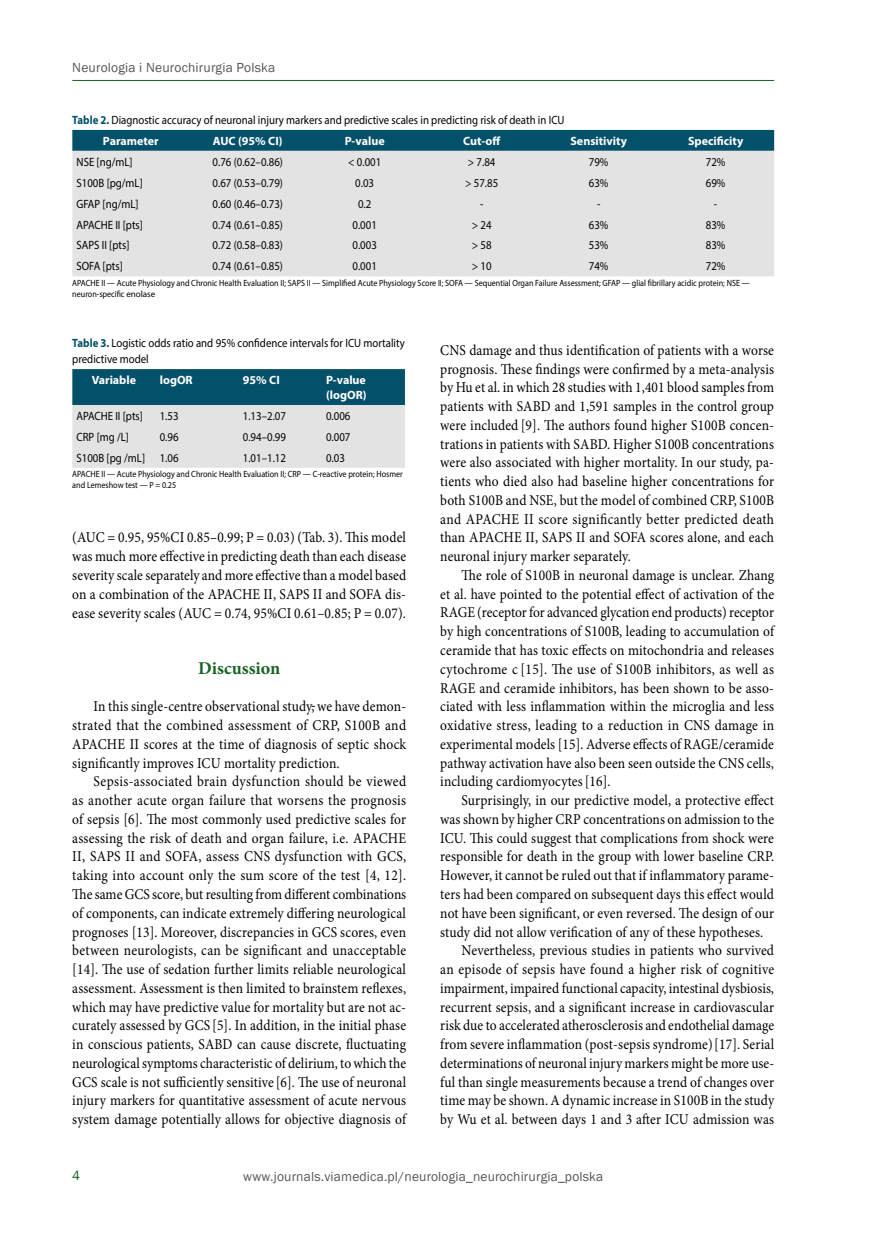
<style>
.page{position:relative;width:872px;height:1234px;background:#fff}
.page>*{position:absolute;margin:0;border:0;box-sizing:border-box;transform-origin:0 0}
.t1{font:700 18px "Minion Pro";color:#176222}
.t2{font:15px/18.8px "Minion Pro";letter-spacing:.01em;color:#000;text-align:justify;scale:.9 1}
.t3{font:13.5px "Franklin Gothic";letter-spacing:.015em;color:#575756}
.t4{font:13.5px "Franklin Gothic";color:#176222}
.t5{font:12px/21px "Myriad Pro";color:#000;scale:.9 1}
.t6{font:700 12px/15px "Myriad Pro";color:#fff}
.t7{font:9px/10.9px "Myriad Pro";color:#000;scale:.9 1}
.s1{font-weight:700;color:#03506b}
.s2{font-weight:700;color:#fff}
</style>
<div class="page">
<hr style="left:72px;top:80px;width:702px;height:1px;background:#176222">
<div style="left:72px;top:130px;width:702px;height:21px;background:#03506b"></div>
<div style="left:72px;top:151px;width:702px;height:125px;background:#e3e3e3"></div>
<svg style="left:72px;top:369px;width:333px;height:98px;background:#91adb7"></svg>
<p class="t3" style="left:72px;top:59px;width:204px">Neurologia i Neurochirurgia Polska</p>
<p class="t5" style="left:103px;top:109px;width:514px;text-indent:-31px"><span class="s1">Table 2.</span> Diagnostic accuracy of neuronal injury markers and predictive scales in predicting risk of death in ICU<br><span class="s2">Parameter</span></p>
<p class="t6" style="left:213px;top:133px;width:71px">AUC (95% CI)</p>
<p class="t6" style="left:345px;top:133px;width:41px">P-value</p>
<p class="t6" style="left:463px;top:133px;width:39px">Cut-off</p>
<p class="t6" style="left:570px;top:133px;width:58px">Sensitivity</p>
<p class="t6" style="left:688px;top:133px;width:57px">Specificity</p>
<p class="t5" style="left:77px;top:151px;width:64px">NSE [ng/mL]</p>
<p class="t5" style="left:212px;top:151px;width:80px">0.76 (0.62–0.86)</p>
<p class="t5" style="left:348px;top:151px;width:38px">&lt; 0.001</p>
<p class="t5" style="left:468px;top:151px;width:32px">&gt; 7.84</p>
<p class="t5" style="left:589px;top:151px;width:23px">79%</p>
<p class="t5" style="left:706px;top:151px;width:23px">72%</p>
<p class="t5" style="left:77px;top:172px;width:75px">S100B [pg/mL]</p>
<p class="t5" style="left:212px;top:172px;width:80px">0.67 (0.53–0.79)</p>
<p class="t5" style="left:355px;top:172px;width:22px">0.03</p>
<p class="t5" style="left:465px;top:172px;width:38px">&gt; 57.85</p>
<p class="t5" style="left:589px;top:172px;width:23px">63%</p>
<p class="t5" style="left:706px;top:172px;width:23px">69%</p>
<p class="t5" style="left:77px;top:193px;width:70px">GFAP [ng/mL]</p>
<p class="t5" style="left:212px;top:193px;width:80px">0.60 (0.46–0.73)</p>
<p class="t5" style="left:358px;top:193px;width:16px">0.2</p>
<p class="t5" style="left:480px;top:193px;width:5px">-</p>
<p class="t5" style="left:597px;top:193px;width:5px">-</p>
<p class="t5" style="left:714px;top:193px;width:5px">-</p>
<p class="t5" style="left:77px;top:214px;width:75px">APACHE II [pts]</p>
<p class="t5" style="left:212px;top:214px;width:80px">0.74 (0.61–0.85)</p>
<p class="t5" style="left:352px;top:214px;width:29px">0.001</p>
<p class="t5" style="left:472px;top:214px;width:24px">&gt; 24</p>
<p class="t5" style="left:589px;top:214px;width:23px">63%</p>
<p class="t5" style="left:706px;top:214px;width:23px">83%</p>
<p class="t5" style="left:77px;top:235px;width:60px">SAPS II [pts]</p>
<p class="t5" style="left:212px;top:235px;width:80px">0.72 (0.58–0.83)</p>
<p class="t5" style="left:352px;top:235px;width:29px">0.003</p>
<p class="t5" style="left:472px;top:235px;width:24px">&gt; 58</p>
<p class="t5" style="left:589px;top:235px;width:23px">53%</p>
<p class="t5" style="left:706px;top:235px;width:23px">83%</p>
<p class="t5" style="left:76px;top:255px;width:53px">SOFA [pts]</p>
<p class="t5" style="left:212px;top:255px;width:80px">0.74 (0.61–0.85)</p>
<p class="t5" style="left:352px;top:255px;width:29px">0.001</p>
<p class="t5" style="left:472px;top:255px;width:24px">&gt; 10</p>
<p class="t5" style="left:589px;top:255px;width:23px">74%</p>
<p class="t5" style="left:706px;top:255px;width:23px">72%</p>
<p class="t7" style="left:72px;top:277px;width:754px">APACHE II — Acute Physiology and Chronic Health Evaluation II; SAPS II — Simplified Acute Physiology Score II; SOFA — Sequential Organ Failure Assessment; GFAP — glial fibrillary acidic protein; NSE — neuron-specific enolase</p>
<p class="t5" style="left:72px;top:334px;width:371px;line-height:16.5px"><span class="s1">Table 3.</span> Logistic odds ratio and 95% confidence intervals for ICU mortality predictive model</p>
<p class="t6" style="left:92px;top:372px;width:46px">Variable</p>
<p class="t6" style="left:160px;top:372px;width:35px">logOR</p>
<p class="t6" style="left:243px;top:372px;width:38px">95% CI</p>
<p class="t6" style="left:326px;top:372px;width:42px">P-value (logOR)</p>
<p class="t5" style="left:77px;top:405px;width:75px">APACHE II [pts]</p>
<p class="t5" style="left:160px;top:405px;width:22px">1.53</p>
<p class="t5" style="left:243px;top:405px;width:49px">1.13–2.07</p>
<p class="t5" style="left:326px;top:405px;width:29px">0.006</p>
<p class="t5" style="left:77px;top:426px;width:60px">CRP [mg /L]</p>
<p class="t5" style="left:160px;top:426px;width:22px">0.96</p>
<p class="t5" style="left:243px;top:426px;width:49px">0.94–0.99</p>
<p class="t5" style="left:326px;top:426px;width:29px">0.007</p>
<p class="t5" style="left:77px;top:447px;width:115px">S100B [pg /mL] 1.06</p>
<p class="t5" style="left:243px;top:447px;width:49px">1.01–1.12</p>
<p class="t5" style="left:326px;top:447px;width:22px">0.03</p>
<p class="t7" style="left:72px;top:468px;width:369px">APACHE II — Acute Physiology and Chronic Health Evaluation II; CRP — C-reactive protein; Hosmer and Lemeshow test — P = 0.25</p>
<p class="t2" style="left:440px;top:340px;width:372px">CNS damage and thus identification of patients with a worse prognosis. These findings were confirmed by a meta-analysis by Hu et al. in which 28 studies with 1,401 blood samples from patients with SABD and 1,591 samples in the control group were included [9]. The authors found higher S100B concen&shy;trations in patients with SABD. Higher S100B concentrations were also associated with higher mortality. In our study, pa&shy;tients who died also had baseline higher concentrations for both S100B and NSE, but the model of combined CRP, S100B and APACHE II score significantly better predicted death than APACHE II, SAPS II and SOFA scores alone, and each neuronal injury marker separately.</p>
<p class="t2" style="left:440px;top:565px;width:372px;text-indent:21px">The role of S100B in neuronal damage is unclear. Zhang et al. have pointed to the potential effect of activation of the RAGE (receptor for advanced glycation end products) receptor by high concentrations of S100B, leading to accumulation of ceramide that has toxic effects on mitochondria and releases cytochrome c [15]. The use of S100B inhibitors, as well as RAGE and ceramide inhibitors, has been shown to be asso&shy;ciated with less inflammation within the microglia and less oxidative stress, leading to a reduction in CNS damage in experimental models [15]. Adverse effects of RAGE/ceramide pathway activation have also been seen outside the CNS cells, including cardiomyocytes[16].</p>
<p class="t2" style="left:461px;top:790px;width:349px">Surprisingly, in our predictive model, a protective effect</p>
<p class="t2" style="left:440px;top:809px;width:372px">was shown by higher CRP concentrations on admission to the</p>
<p class="t2" style="left:440px;top:828px;width:372px">ICU. This could suggest that complications from shock were</p>
<p class="t2" style="left:440px;top:847px;width:372px">responsible for death in the group with lower baseline CRP.</p>
<p class="t2" style="left:440px;top:865px;width:372px">However, it cannot be ruled out that if inflammatory parame-</p>
<p class="t2" style="left:440px;top:884px;width:372px">ters had been compared on subsequent days this effect would</p>
<p class="t2" style="left:440px;top:903px;width:372px">not have been significant, or even reversed. The design of our</p>
<p class="t2" style="left:440px;top:922px;width:360px">study did not allow verification of any of these hypotheses.</p>
<p class="t2" style="left:461px;top:940px;width:349px">Nevertheless, previous studies in patients who survived</p>
<p class="t2" style="left:440px;top:959px;width:372px">an episode of sepsis have found a higher risk of cognitive</p>
<p class="t2" style="left:440px;top:978px;width:372px">impairment, impaired functional capacity, intestinal dysbiosis,</p>
<p class="t2" style="left:440px;top:997px;width:372px">recurrent sepsis, and a significant increase in cardiovascular</p>
<p class="t2" style="left:440px;top:1015px;width:372px">risk due to accelerated atherosclerosis and endothelial damage</p>
<p class="t2" style="left:440px;top:1034px;width:372px">from severe inflammation (post-sepsis syndrome)[17]. Serial</p>
<p class="t2" style="left:440px;top:1053px;width:372px">determinations of neuronal injury markers might be more use-</p>
<p class="t2" style="left:440px;top:1072px;width:372px">ful than single measurements because a trend of changes over</p>
<p class="t2" style="left:440px;top:1090px;width:372px">time may be shown. A dynamic increase in S100B in the study</p>
<p class="t2" style="left:440px;top:1109px;width:372px">by Wu et al. between days 1 and 3 after ICU admission was</p>
<p class="t2" style="left:72px;top:528px;width:372px">(AUC = 0.95, 95%CI 0.85–0.99; P = 0.03) (Tab. 3). This model was much more effective in predicting death than each disease severity scale separately and more effective than a model based on a combination of the APACHE II, SAPS II and SOFA dis&shy;ease severity scales (AUC = 0.74, 95%CI 0.61–0.85; P = 0.07).</p>
<p class="t1" style="left:198px;top:655px;width:84px">Discussion</p>
<p class="t2" style="left:72px;top:697px;width:372px;text-indent:21px">In this single-centre observational study, we have demon&shy;strated that the combined assessment of CRP, S100B and APACHE II scores at the time of diagnosis of septic shock significantly improves ICU mortality prediction.</p>
<p class="t2" style="left:72px;top:772px;width:372px;text-indent:21px">Sepsis-associated brain dysfunction should be viewed as another acute organ failure that worsens the prognosis of sepsis [6]. The most commonly used predictive scales for assessing the risk of death and organ failure, i.e. APACHE II, SAPS II and SOFA, assess CNS dysfunction with GCS, taking into account only the sum score of the test [4, 12].<br>The same GCS score, but resulting from different combinations of components, can indicate extremely differing neurological prognoses [13]. Moreover, discrepancies in GCS scores, even between neurologists, can be significant and unacceptable [14]. The use of sedation further limits reliable neurological assessment. Assessment is then limited to brainstem reflexes, which may have predictive value for mortality but are not ac&shy;curately assessed by GCS [5]. In addition, in the initial phase in conscious patients, SABD can cause discrete, fluctuating neurological symptoms characteristic of delirium, to which the GCS scale is not sufficiently sensitive [6]. The use of neuronal injury markers for quantitative assessment of acute nervous system damage potentially allows for objective diagnosis of</p>
<p class="t4" style="left:72px;top:1166px;width:9px">4</p>
<p class="t3" style="left:243px;top:1168px;width:361px">www.journals.viamedica.pl/neurologia_neurochirurgia_polska</p>
</div>
